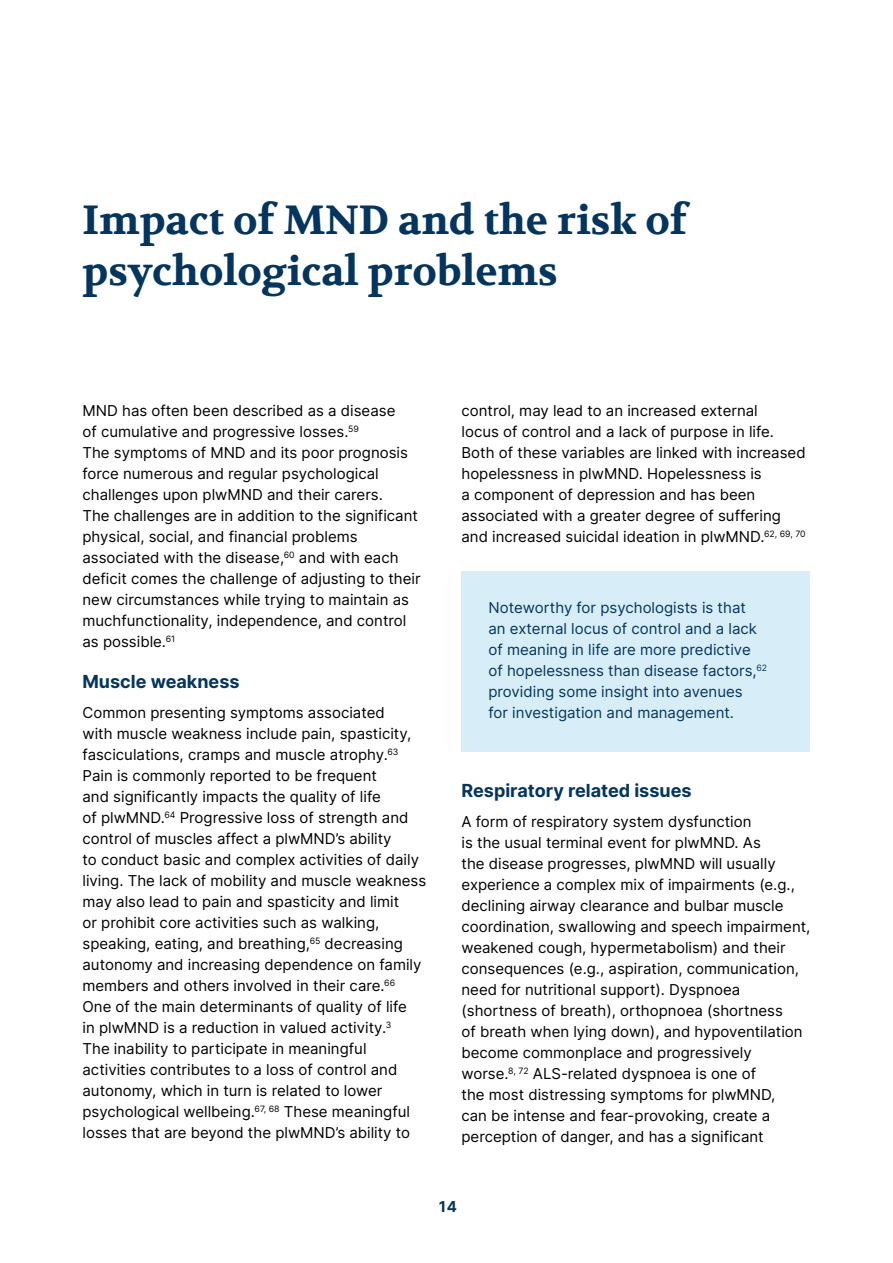
<style>
.page{position:relative;width:893px;height:1263px;background:#fff}
.page>*{position:absolute;margin:0;border:0;box-sizing:border-box;transform-origin:0 0}
.t1{font:700 40.5px/51px "Volkhov";color:#04355f}
.t2{font:700 18px "Inter";color:#04355f}
.t3{font:15px/21px "Inter";color:#000}
.t4{font:15px/21px "Inter";color:#04355f}
.t5{font:700 15px "Inter";color:#04355f}
</style>
<div class="page">
<div style="left:461px;top:572px;width:349px;height:180px;background:#d7edf8"></div>
<h1 class="t1" style="left:82px;top:196px;width:606px">Impact of MND and the risk of psychological problems</h1>
<p class="t3" style="left:82px;top:400px;width:340px">MND has often been described as a disease<br>of cumulative and progressive losses.<sup>59<br></sup>The symptoms of MND and its poor prognosis force numerous and regular psychological challenges upon plwMND and their carers.<br>The challenges are in addition to the significant physical, social, and financial problems associated with the disease,<sup>60</sup> and with each deficit comes the challenge of adjusting to their new circumstances while trying to maintain as muchfunctionality, independence, and control as possible.<sup>61</sup></p>
<p class="t2" style="left:82px;top:668px;width:159px">Muscle weakness</p>
<p class="t3" style="left:82px;top:702px;width:345px">Common presenting symptoms associated<br>with muscle weakness include pain, spasticity, fasciculations, cramps and muscle atrophy.<sup>63<br></sup>Pain is commonly reported to be frequent<br>and significantly impacts the quality of life<br>of plwMND.<sup>64</sup> Progressive loss of strength and control of muscles affect a plwMND’s ability<br>to conduct basic and complex activities of daily living. The lack of mobility and muscle weakness may also lead to pain and spasticity and limit<br>or prohibit core activities such as walking, speaking, eating, and breathing,<sup>65</sup> decreasing autonomy and increasing dependence on family members and others involved in their care.<sup>66<br></sup>One of the main determinants of quality of life<br>in plwMND is a reduction in valued activity.<sup>3<br></sup>The inability to participate in meaningful activities contributes to a loss of control and autonomy, which in turn is related to lower psychological wellbeing.<sup>67,</sup> <sup>68</sup> These meaningful losses that are beyond the plwMND’s ability to</p>
<p class="t3" style="left:461px;top:400px;width:346px">control, may lead to an increased external<br>locus of control and a lack of purpose in life.<br>Both of these variables are linked with increased hopelessness in plwMND. Hopelessness is<br>a component of depression and has been associated with a greater degree of suffering and increased suicidal ideation in plwMND.<sup>62,</sup> <sup>69,</sup> <sup>70</sup></p>
<p class="t4" style="left:488px;top:597px;width:280px">Noteworthy for psychologists is that<br>an external locus of control and a lack of meaning in life are more predictive of hopelessness than disease factors,<sup>62 </sup>providing some insight into avenues<br>for investigation and management.</p>
<p class="t2" style="left:461px;top:777px;width:232px">Respiratory related issues</p>
<p class="t3" style="left:461px;top:811px;width:350px">A form of respiratory system dysfunction<br>is the usual terminal event for plwMND. As<br>the disease progresses, plwMND will usually experience a complex mix of impairments (e.g., declining airway clearance and bulbar muscle coordination, swallowing and speech impairment, weakened cough, hypermetabolism) and their consequences (e.g., aspiration, communication, need for nutritional support). Dyspnoea (shortness of breath), orthopnoea (shortness<br>of breath when lying down), and hypoventilation become commonplace and progressively<br>worse.<sup>8,</sup> <sup>72</sup> ALS-related dyspnoea is one of<br>the most distressing symptoms for plwMND,<br>can be intense and fear-provoking, create a perception of danger, and has a significant</p>
<p class="t5" style="left:439px;top:1195px;width:20px">14</p>
</div>
